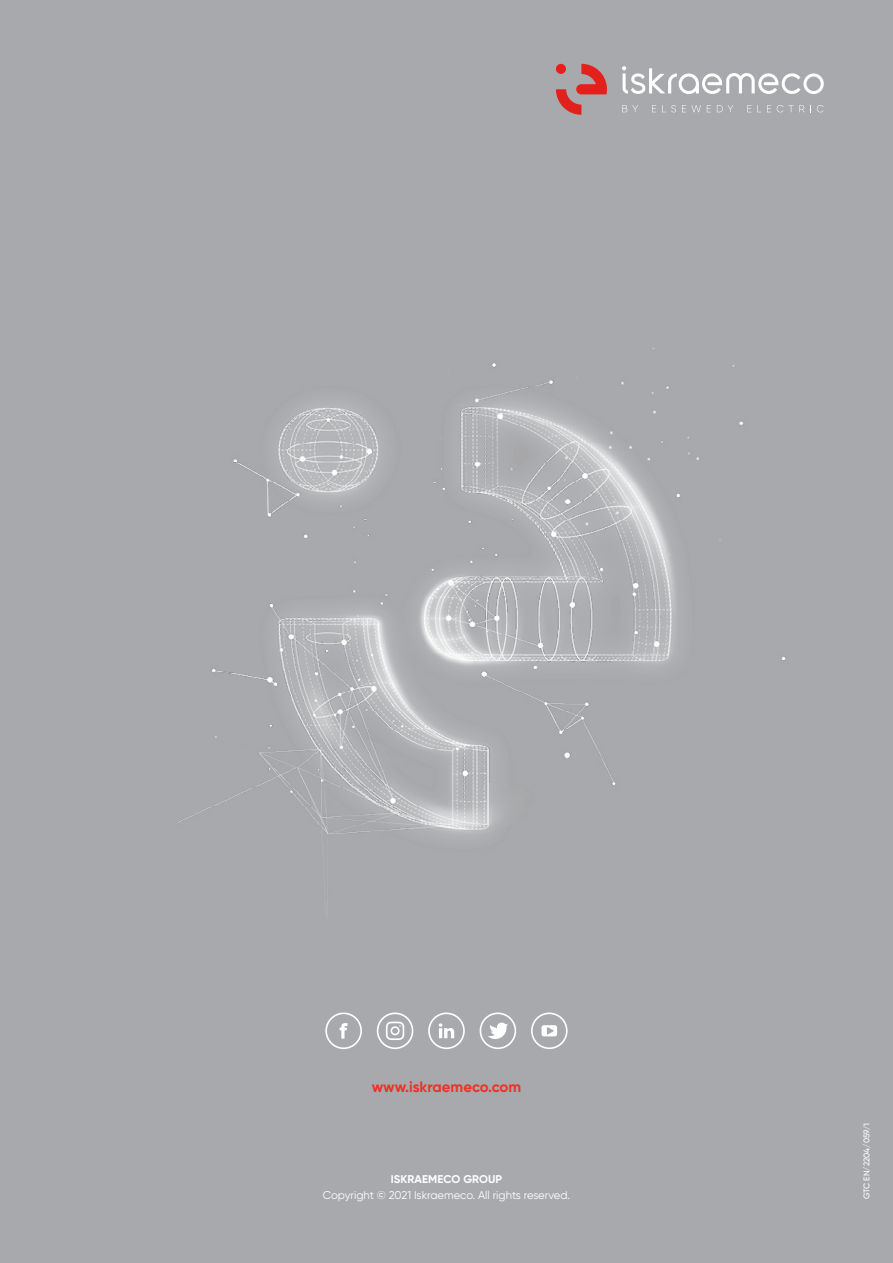
<style>
.page{position:relative;width:893px;height:1263px;background:#a7a9ac}
.page>*{position:absolute;margin:0;border:0;box-sizing:border-box;transform-origin:0 0}
.t1{font:700 15px "Gilroy";color:#ee3129}
.t2{font:11.25px "Gilroy";color:#fff}
.t3{font:700 11.25px "Gilroy";letter-spacing:.01em;color:#fff}
.t4{font:500 8.25px "Gilroy";letter-spacing:-.005em;color:#fff}
</style>
<div class="page">
<div style="left:325px;top:1012px;width:37px;height:37px;border:2px solid #fff;border-radius:50%"></div>
<svg style="left:340px;top:1023px;width:8px;height:15px"></svg>
<div style="left:531px;top:1012px;width:37px;height:37px;border:2px solid #fff;border-radius:50%"></div>
<svg style="left:542px;top:1025px;width:15px;height:11px"></svg>
<div style="left:428px;top:1012px;width:37px;height:37px;border:2px solid #fff;border-radius:50%"></div>
<svg style="left:439px;top:1023px;width:15px;height:15px"></svg>
<div style="left:377px;top:1012px;width:36px;height:37px;border:2px solid #fff;border-radius:50%"></div>
<svg style="left:386px;top:1021px;width:18px;height:19px"></svg>
<div style="left:480px;top:1012px;width:36px;height:37px;border:2px solid #fff;border-radius:50%"></div>
<svg style="left:488px;top:1022px;width:20px;height:17px"></svg>
<svg style="left:556px;top:64px;width:51px;height:51px"></svg>
<div style="left:556px;top:64px;width:10px;height:10px;background:#e3211c;border-radius:50%"></div>
<svg style="left:622px;top:66px;width:202px;height:46px"></svg>
<img style="left:179px;top:348px;width:607px;height:487px">
<h1 class="t1" style="left:372px;top:1077px;width:151px">www.iskraemeco.com</h1>
<p class="t3" style="left:391px;top:1172px;width:113px">ISKRAEMECO GROUP</p>
<p class="t2" style="left:323px;top:1188px;width:249px">Copyright © 2021 Iskraemeco. All rights reserved.</p>
<p class="t4" style="left:861px;top:1199px;width:78px;rotate:-90deg">GTC EN/2204/059/1</p>
</div>
